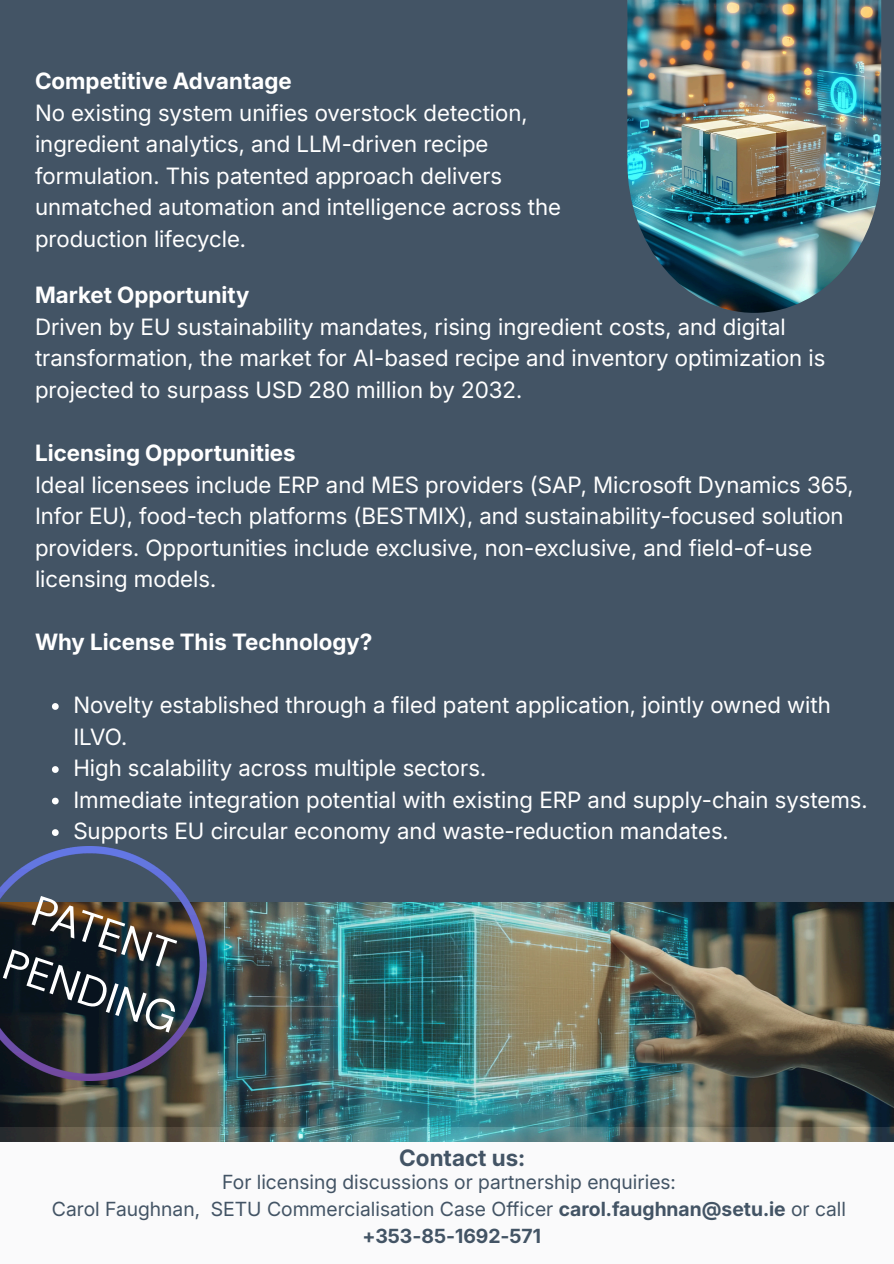
<style>
.page{position:relative;width:894px;height:1264px;background:#fff}
.page>*{position:absolute;margin:0;border:0;box-sizing:border-box;transform-origin:0 0}
.t1{font:42.9px/59.7px "DM Sans";color:#fff}
.t2{font:700 22.65px "Inter 18 pt";color:#435465}
.t3{font:22.5px/31.5px "Inter 18 pt";color:#fff}
.t4{font:700 22.5px "Inter 18 pt";color:#fff}
.t5{font:19.5px/27px "Inter 18 pt";color:#435465;text-align:center}
.s1{font-weight:700}
</style>
<div class="page">
<div style="left:0;top:0;width:893px;height:1263px;background:#435465"></div>
<div style="left:0;top:1127px;width:893px;height:136px;background:#fff"></div>
<svg style="left:52px;top:703px;width:7px;height:6px"></svg>
<svg style="left:52px;top:766px;width:7px;height:7px"></svg>
<svg style="left:52px;top:797px;width:7px;height:7px"></svg>
<svg style="left:52px;top:829px;width:7px;height:7px"></svg>
<img style="left:627px;top:0;width:253px;height:313px">
<img style="left:0;top:902px;width:893px;height:239px">
<img style="left:0;top:846px;width:206px;height:234px">
<p class="t4" style="left:35px;top:67px;width:258px">Competitive Advantage</p>
<p class="t3" style="left:35px;top:97px;width:527px">No existing system unifies overstock detection, ingredient analytics, and LLM-driven recipe formulation. This patented approach delivers unmatched automation and intelligence across the production lifecycle.</p>
<p class="t4" style="left:35px;top:281px;width:216px">Market Opportunity</p>
<p class="t3" style="left:35px;top:311px;width:791px">Driven by EU sustainability mandates, rising ingredient costs, and digital transformation, the market for AI-based recipe and inventory optimization is projected to surpass USD 280 million by 2032.</p>
<p class="t4" style="left:35px;top:439px;width:262px">Licensing Opportunities</p>
<p class="t3" style="left:35px;top:468px;width:819px">Ideal licensees include ERP and MES providers (SAP, Microsoft Dynamics 365, Infor EU), food-tech platforms (BESTMIX), and sustainability-focused solution providers. Opportunities include exclusive, non-exclusive, and field-of-use licensing models.</p>
<p class="t4" style="left:35px;top:628px;width:339px">Why License This Technology?</p>
<p class="t3" style="left:73px;top:689px;width:795px">Novelty established through a filed patent application, jointly owned with ILVO.<br>High scalability across multiple sectors.<br>Immediate integration potential with existing ERP and supply-chain systems.<br>Supports EU circular economy and waste-reduction mandates.</p>
<h1 class="t1" style="left:32px;top:878px;width:182px;rotate:18deg">PATENT<br>PENDING</h1>
<p class="t2" style="left:399px;top:1144px;width:127px">Contact us:</p>
<p class="t5" style="left:52px;top:1168px;width:795px">For licensing discussions or partnership enquiries:<br>Carol Faughnan, SETU Commercialisation Case Officer <span class="s1">carol.faughnan@setu.ie</span> or call <span class="s1">+353-85-1692-571</span></p>
</div>
